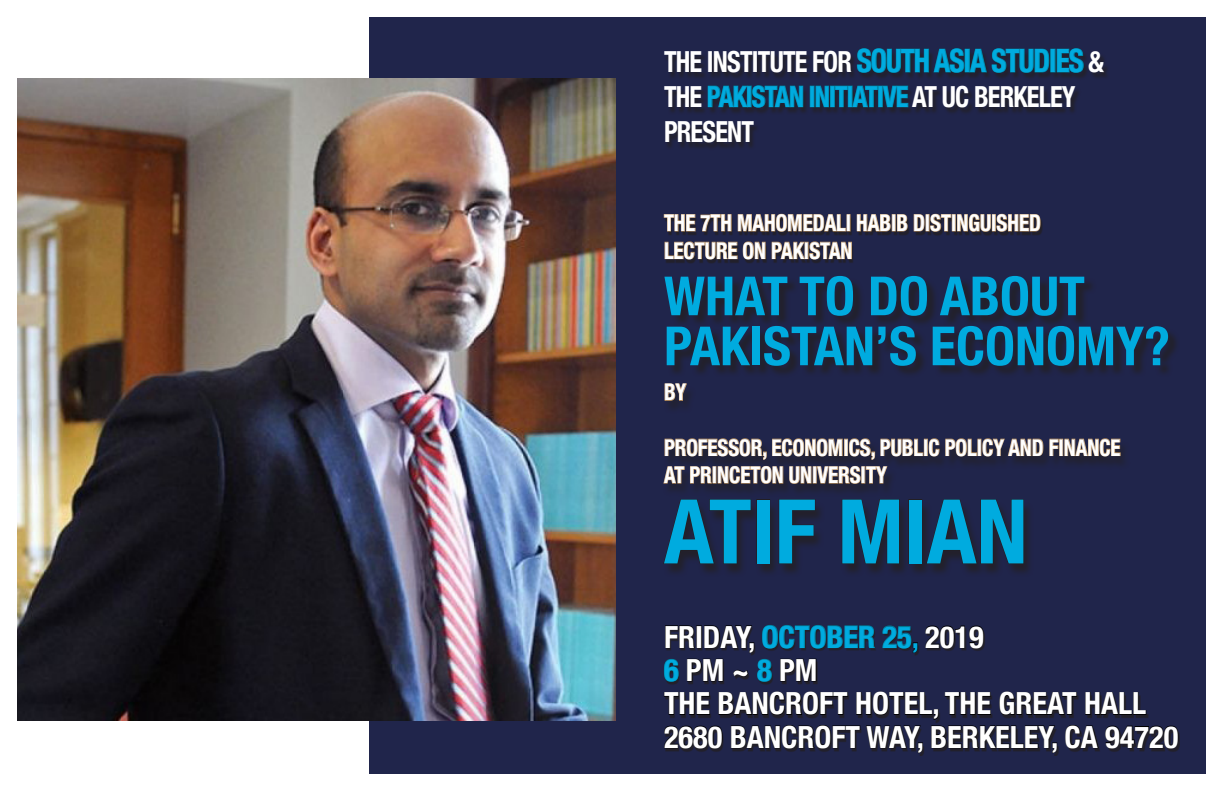
<style>
.page{position:relative;width:1224px;height:792px;background:#fff}
.page>*{position:absolute;margin:0;border:0;box-sizing:border-box;transform-origin:0 0}
.t1{font:700 condensed 89.4px "Helvetica Neue";color:#00abdf}
.t2{font:700 condensed 54px/50px "Helvetica Neue";color:#00abdf}
.t3{font:700 condensed 30.5px "Helvetica Neue";color:#fff}
.t4{font:700 condensed 29px "Helvetica Neue";letter-spacing:-.03em;color:#fff;scale:.91 1}
.t5{font:700 condensed 29px "Helvetica Neue";letter-spacing:-.03em;color:#00abdf;scale:.91 1}
.t6{font:700 condensed 23px/27.6px "Helvetica Neue";color:#fff;scale:.91 1}
.s1{font-size:32px;color:#00abdf}
.s2{color:#fff}
.s3{color:#00abdf}
</style>
<div class="page">
<div style="left:369px;top:18px;width:837px;height:756px;background:#20254b"></div>
<img style="left:17px;top:79px;width:599px;height:642px">
<svg style="left:664px;top:625px;width:514px;height:131px"></svg>
<div style="left:664px;top:50px;width:446px;height:101px;background:#231f20;opacity:.75"></div>
<svg style="left:857px;top:48px;width:107px;height:25px"></svg>
<div style="left:965px;top:49px;width:5px;height:23px;border:1px solid #007b95"></div>
<svg style="left:970px;top:48px;width:79px;height:25px"></svg>
<div style="left:1051px;top:49px;width:4px;height:23px;border:1px solid #007b95"></div>
<svg style="left:1057px;top:48px;width:27px;height:25px"></svg>
<svg style="left:708px;top:85px;width:95px;height:23px"></svg>
<div style="left:810px;top:86px;width:4px;height:21px;border:1px solid #007b95"></div>
<svg style="left:816px;top:86px;width:13px;height:21px"></svg>
<div style="left:830px;top:86px;width:5px;height:21px;border:1px solid #007b95"></div>
<svg style="left:835px;top:86px;width:73px;height:21px"></svg>
<div style="left:665px;top:217px;width:378px;height:46px;background:#231f20;opacity:.75"></div>
<div style="left:892px;top:214px;width:3px;height:17px;border:1px solid #bc925e"></div>
<svg style="left:897px;top:214px;width:11px;height:18px"></svg>
<svg style="left:914px;top:214px;width:10px;height:17px"></svg>
<div style="left:926px;top:214px;width:3px;height:17px;border:1px solid #bc925e"></div>
<svg style="left:930px;top:214px;width:21px;height:18px"></svg>
<div style="left:952px;top:214px;width:4px;height:17px;border:1px solid #bc925e"></div>
<svg style="left:957px;top:214px;width:34px;height:18px"></svg>
<div style="left:992px;top:214px;width:4px;height:17px;border:1px solid #bc925e"></div>
<svg style="left:997px;top:214px;width:44px;height:18px"></svg>
<svg style="left:664px;top:213px;width:227px;height:51px"></svg>
<div style="left:663px;top:385px;width:468px;height:192px;background:#231f20;opacity:.75"></div>
<svg style="left:665px;top:383px;width:22px;height:18px"></svg>
<svg style="left:1049px;top:439px;width:10px;height:17px"></svg>
<div style="left:1060px;top:439px;width:3px;height:17px;border:1px solid #bc925e"></div>
<svg style="left:1065px;top:437px;width:56px;height:19px"></svg>
<svg style="left:663px;top:415px;width:380px;height:149px"></svg>
<div style="left:666px;top:278px;width:514px;height:100px;background:#231f20;opacity:.75"></div>
<p class="t4" style="left:664px;top:38px;width:485px">THE INSTITUTE FOR <span class="s1">SOUTH ASIA STUDIES</span> &amp;</p>
<p class="t5" style="left:664px;top:72px;width:454px"><span class="s2">THE</span> PAKISTAN INITIATIVE <span class="s2">AT UC BERKELEY</span></p>
<p class="t4" style="left:664px;top:107px;width:100px">PRESENT</p>
<p class="t6" style="left:664px;top:207px;width:416px">THE 7TH MAHOMEDALI HABIB DISTINGUISHED</p>
<p class="t6" style="left:664px;top:235px;width:209px">LECTURE ON PAKISTAN</p>
<p class="t2" style="left:664px;top:267px;width:508px">WHAT TO DO ABOUT<br>PAKISTAN’S ECONOMY?</p>
<p class="t6" style="left:664px;top:377px;width:26px">BY</p>
<p class="t6" style="left:664px;top:432px;width:503px">PROFESSOR, ECONOMICS, PUBLIC POLICY AND FINANCE<br>AT PRINCETON UNIVERSITY</p>
<p class="t1" style="left:664px;top:457px;width:365px">ATIF MIAN</p>
<p class="t3" style="left:664px;top:611px;width:321px">FRIDAY, <span class="s3">OCTOBER 25,</span> 2019</p>
<p class="t3" style="left:664px;top:645px;width:155px"><span class="s3">6</span> PM ~ <span class="s3">8</span> PM</p>
<p class="t3" style="left:664px;top:678px;width:484px">THE BANCROFT HOTEL, THE GREAT HALL</p>
<p class="t3" style="left:664px;top:712px;width:516px">2680 BANCROFT WAY, BERKELEY, CA 94720</p>
</div>
